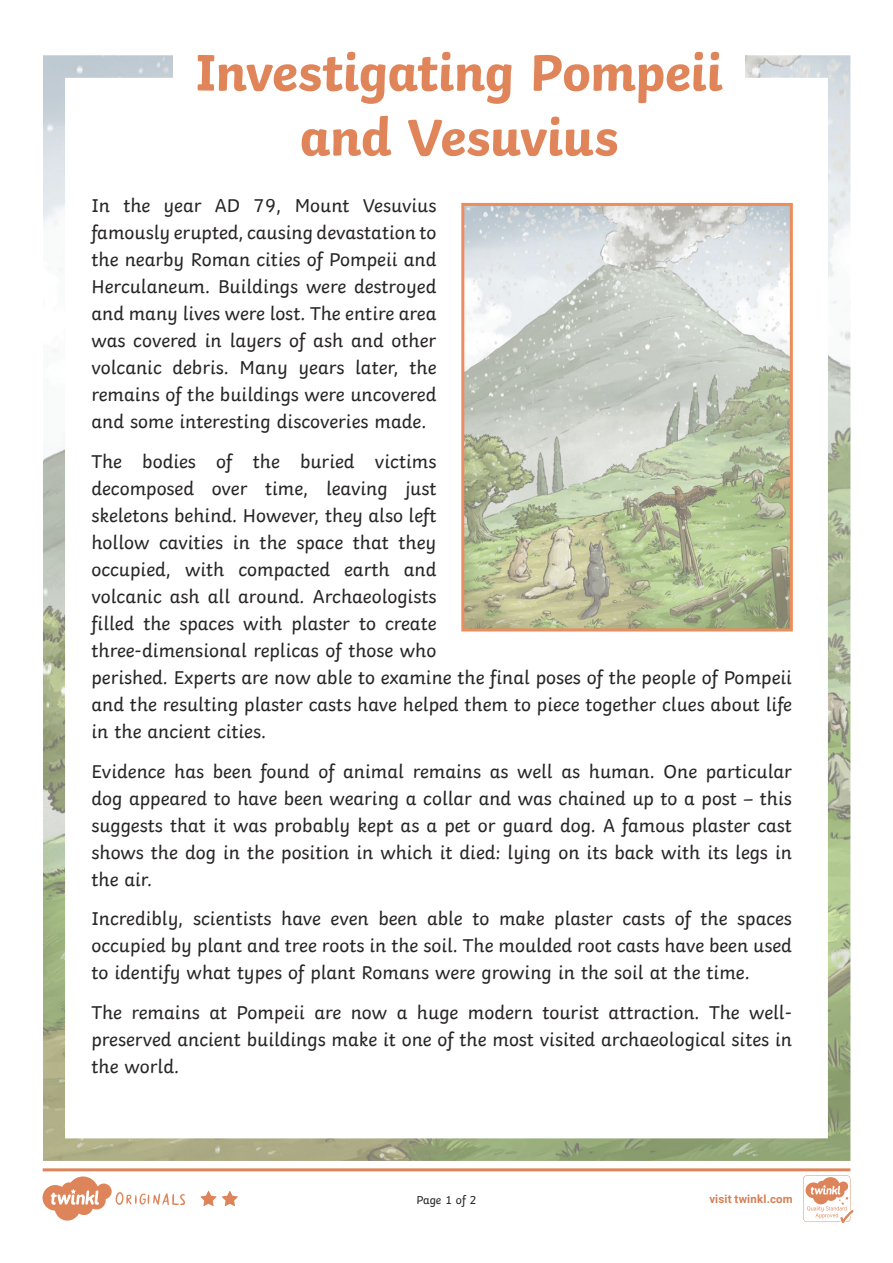
<style>
.page{position:relative;width:893px;height:1263px;background:#fff}
.page>*{position:absolute;margin:0;border:0;box-sizing:border-box;transform-origin:0 0}
.Heading_1{font:700 54px/64.8px "Twinkl";letter-spacing:-.015em;color:#e0855a;text-align:center}
.KS2_Body_Copy{font:19.5px/27px "Twinkl";color:#282526;text-align:justify}
.Page_Numbers{font:12px "Twinkl";letter-spacing:-.005em;color:#282526}
.t1{font:700 11.4px "Roboto";letter-spacing:.02em;color:#d38055}
</style>
<div class="page">
<img style="left:43px;top:55px;width:807px;height:1106px">
<div style="left:173px;top:33px;width:572px;height:144px;background:#fff"></div>
<img style="left:465px;top:207px;width:324px;height:420px">
<div style="left:461px;top:203px;width:332px;height:428px;border:3px solid #ed8c5d"></div>
<svg style="left:43px;top:1168px;width:810px;height:55px"></svg>
<p class="Heading_1" style="left:195px;top:34px;width:530px">Investigating Pompeii and Vesuvius</p>
<p class="KS2_Body_Copy" style="left:91px;top:190px;width:346px">In the year AD 79, Mount Vesuvius famously erupted, causing devastation to the nearby Roman cities of Pompeii and Herculaneum. Buildings were destroyed and many lives were lost. The entire area was covered in layers of ash and other volcanic debris. Many years later, the remains of the buildings were uncovered and some interesting discoveries made.</p>
<p class="KS2_Body_Copy" style="left:91px;top:446px;width:702px;text-align:left">The bodies of the buried victims<br>decomposed over time, leaving just<br>skeletons behind. However, they also left<br>hollow cavities in the space that they<br>occupied, with compacted earth and<br>volcanic ash all around. Archaeologists<br>filled the spaces with plaster to create<br>three-dimensional replicas of those who<br>perished. Experts are now able to examine the final poses of the people of Pompeii and the resulting plaster casts have helped them to piece together clues about life in the ancient cities.</p>
<p class="KS2_Body_Copy" style="left:91px;top:756px;width:702px">Evidence has been found of animal remains as well as human. One particular dog appeared to have been wearing a collar and was chained up to a post – this suggests that it was probably kept as a pet or guard dog. A famous plaster cast shows the dog in the position in which it died: lying on its back with its legs in the air.</p>
<p class="KS2_Body_Copy" style="left:91px;top:903px;width:702px">Incredibly, scientists have even been able to make plaster casts of the spaces occupied by plant and tree roots in the soil. The moulded root casts have been used to identify what types of plant Romans were growing in the soil at the time.</p>
<p class="KS2_Body_Copy" style="left:91px;top:997px;width:702px">The remains at Pompeii are now a huge modern tourist attraction. The well&shy;preserved ancient buildings make it one of the most visited archaeological sites in the world.</p>
<p class="Page_Numbers" style="left:416px;top:1191px;width:62px">Page 1 of 2</p>
<p class="t1" style="left:709px;top:1191px;width:85px">visit twinkl.com</p>
</div>
